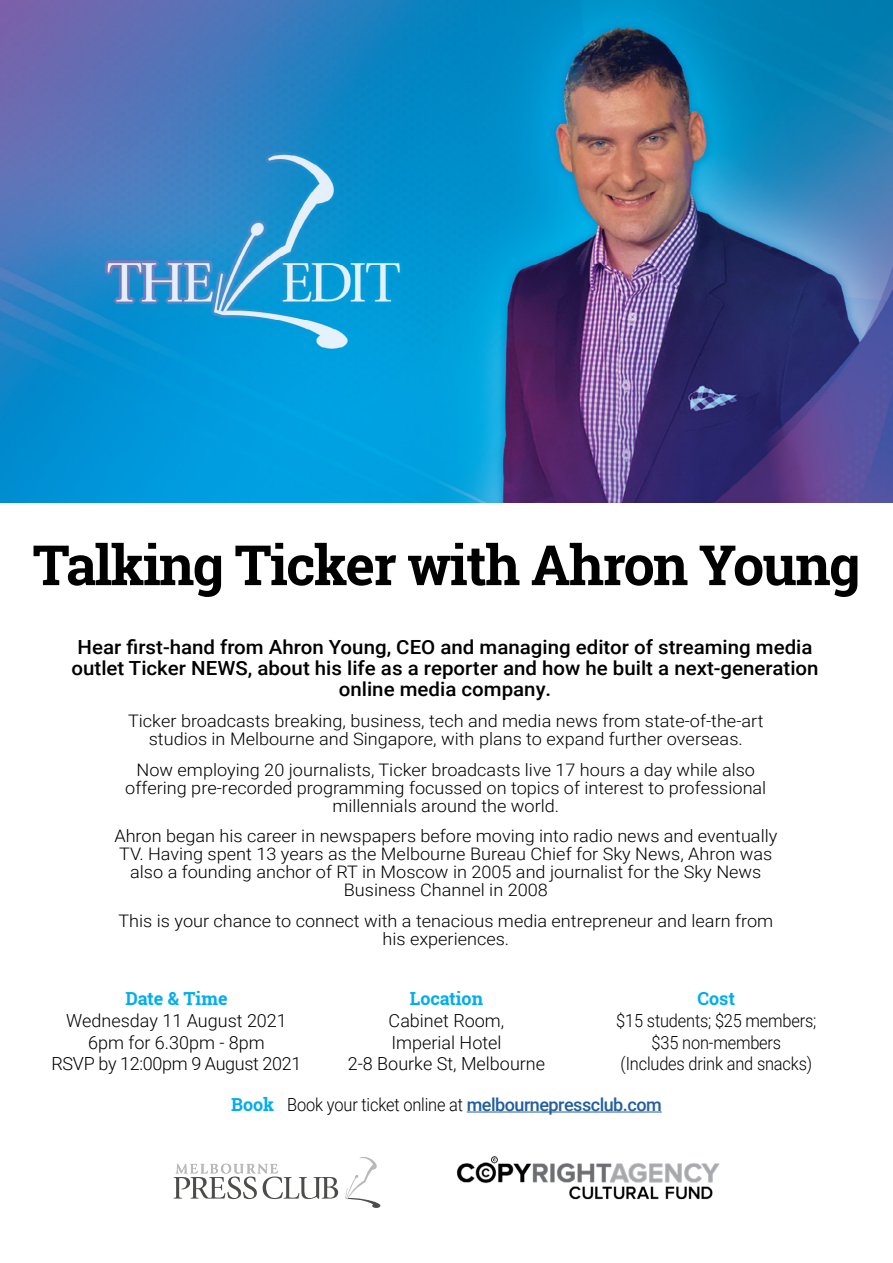
<style>
.page{position:relative;width:893px;height:1263px;background:#fff}
.page>*{position:absolute;margin:0;border:0;box-sizing:border-box;transform-origin:0 0}
.t1{font:700 55.5px "Roboto Slab";letter-spacing:-.03em;color:#000}
.t2{font:500 19.5px/21px "Roboto";color:#000;text-align:center;scale:1.05 1}
.t3{font:300 18px/21.6px "Roboto";letter-spacing:-.01em;color:#000;text-align:center;scale:.91 1}
.t4{font:300 18px/21.6px "Roboto";letter-spacing:-.01em;color:#000;text-align:center}
.t5{font:700 18px "Roboto Slab";color:#00aeef}
.t6{font:300 17.25px/18px "Roboto";color:#000;text-align:center;scale:1.05 1}
.s1{font-family:"Roboto Slab";font-weight:700;color:#00aeef}
.s2{font-weight:500;color:#215e9e}
</style>
<div class="page">
<img style="left:0;top:0;width:893px;height:503px">
<img style="left:457px;top:1156px;width:263px;height:44px">
<svg style="left:174px;top:1163px;width:164px;height:36px"></svg>
<svg style="left:345px;top:1157px;width:35px;height:51px"></svg>
<hr style="left:467px;top:1111px;width:195px;height:1px;background:#215e9e">
<h1 class="t1" style="left:32px;top:527px;width:829px">Talking Ticker with Ahron Young</h1>
<p class="t2" style="left:72px;top:636px;width:713px">Hear first-hand from Ahron Young, CEO and managing editor of streaming media outlet Ticker NEWS, about his life as a reporter and how he built a next-generation online media company.</p>
<p class="t6" style="left:128px;top:711px;width:607px">Ticker broadcasts breaking, business, tech and media news from state-of-the-art studios in Melbourne and Singapore, with plans to expand further overseas.</p>
<p class="t6" style="left:125px;top:760px;width:612px">Now employing 20 journalists, Ticker broadcasts live 17 hours a day while also offering pre-recorded programming focussed on topics of interest to professional millennials around the world.</p>
<p class="t6" style="left:114px;top:826px;width:633px">Ahron began his career in newspapers before moving into radio news and eventually TV. Having spent 13 years as the Melbourne Bureau Chief for Sky News, Ahron was also a founding anchor of RT in Moscow in 2005 and journalist for the Sky News Business Channel in 2008</p>
<p class="t6" style="left:118px;top:911px;width:625px">This is your chance to connect with a tenacious media entrepreneur and learn from his experiences.</p>
<p class="t5" style="left:125px;top:986px;width:104px">Date &amp; Time</p>
<p class="t4" style="left:52px;top:1009px;width:251px">Wednesday 11 August 2021<br>6pm for 6.30pm - 8pm<br>RSVP by 12:00pm 9 August 2021</p>
<p class="t5" style="left:410px;top:986px;width:75px">Location</p>
<p class="t4" style="left:348px;top:1009px;width:199px">Cabinet Room,<br>Imperial Hotel<br>2-8 Bourke St, Melbourne</p>
<p class="t5" style="left:697px;top:986px;width:39px">Cost</p>
<p class="t3" style="left:616px;top:1009px;width:221px">$15 students; $25 members; $35 non-members<br>(Includes drink and snacks)</p>
<p class="t3" style="left:231px;top:1093px;width:475px"><span class="s1">Book</span> Book your ticket online at <span class="s2">melbournepressclub.com</span></p>
</div>
